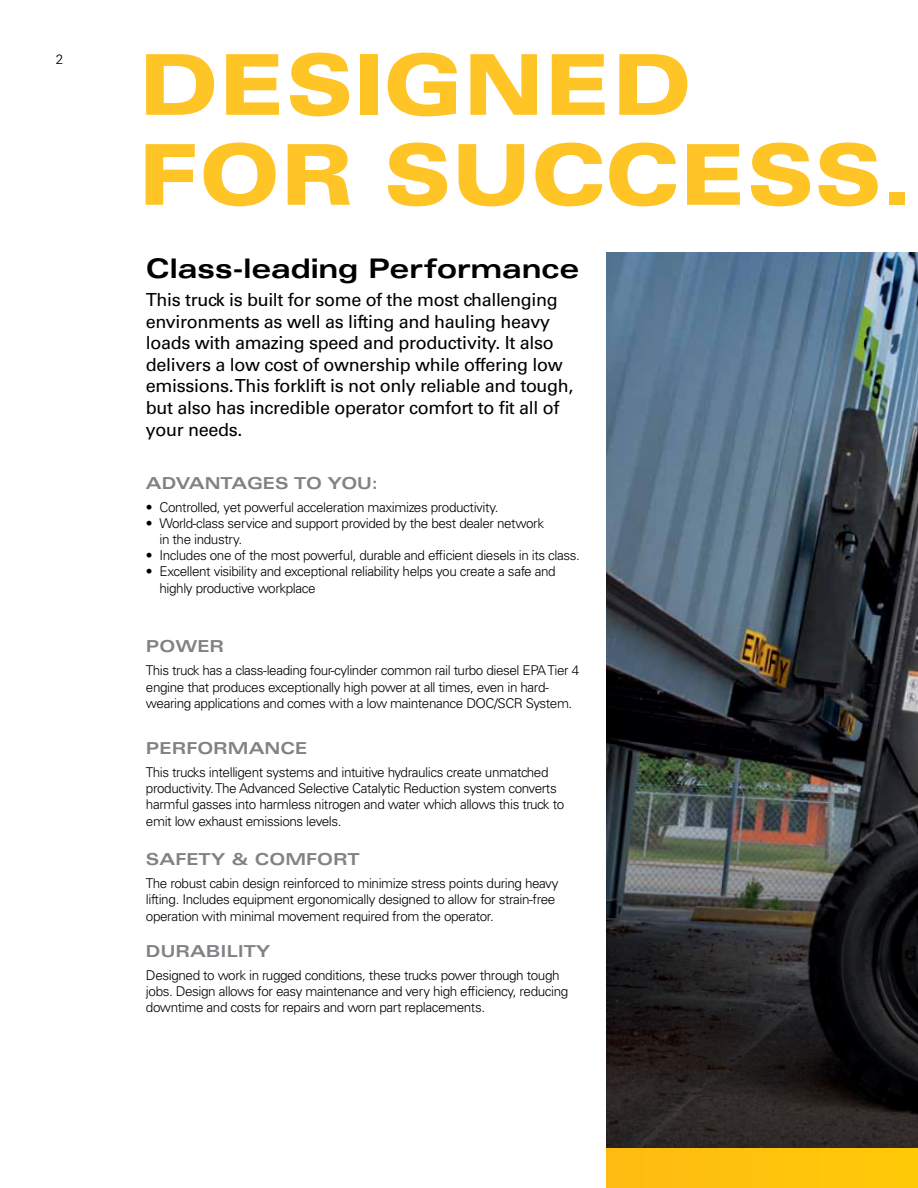
<style>
.page{position:relative;width:918px;height:1188px;background:#fff}
.page>*{position:absolute;margin:0;border:0;box-sizing:border-box;transform-origin:0 0}
.t1{font:900 expanded 84px/90px "Univers LT Std";letter-spacing:-.01em;color:#ffc425}
.t2{font:700 expanded 27px "Univers LT Std";letter-spacing:-.01em;color:#000}
.t3{font:18px/21.6px "Univers LT Std";letter-spacing:-.02em;color:#000}
.t4{font:700 expanded 16.5px "Univers LT Std";color:#808285}
.t5{font:300 13.5px/16.2px "Univers LT Std";letter-spacing:-.03em;color:#000}
</style>
<div class="page">
<img style="left:606px;top:253px;width:312px;height:477px">
<svg style="left:606px;top:730px;width:312px;height:418px;background:#2f2f2e"></svg>
<div style="left:606px;top:1148px;width:312px;height:40px;background:#ffc20d"></div>
<p class="t5" style="left:56px;top:51px;width:9px">2</p>
<h1 class="t1" style="left:138px;top:39px;width:776px">DESIGNED<br>FOR SUCCESS.</h1>
<h2 class="t2" style="left:146px;top:253px;width:435px">Class-leading Performance</h2>
<p class="t3" style="left:146px;top:289px;width:429px">This truck is built for some of the most challenging environments as well as lifting and hauling heavy loads with amazing speed and productivity. It also delivers a low cost of ownership while offering low emissions. This forklift is not only reliable and tough, but also has incredible operator comfort to fit all of your needs.</p>
<p class="t4" style="left:146px;top:473px;width:234px">ADVANTAGES TO YOU:</p>
<p class="t5" style="left:146px;top:499px;width:354px">• Controlled, yet powerful acceleration maximizes productivity.</p>
<p class="t5" style="left:159px;top:515px;width:386px;text-indent:-14px">• World-class service and support provided by the best dealer network in the industry.</p>
<p class="t5" style="left:146px;top:547px;width:435px">• Includes one of the most powerful, durable and efficient diesels in its class.</p>
<p class="t5" style="left:159px;top:564px;width:398px;text-indent:-14px">• Excellent visibility and exceptional reliability helps you create a safe and highly productive workplace</p>
<p class="t4" style="left:146px;top:637px;width:80px">POWER</p>
<p class="t5" style="left:146px;top:662px;width:435px">This truck has a class-leading four-cylinder common rail turbo diesel EPA Tier 4 engine that produces exceptionally high power at all times, even in hard&shy;wearing applications and comes with a low maintenance DOC/SCR System.</p>
<p class="t4" style="left:146px;top:739px;width:163px">PERFORMANCE</p>
<p class="t5" style="left:146px;top:764px;width:420px">This trucks intelligent systems and intuitive hydraulics create unmatched productivity. The Advanced Selective Catalytic Reduction system converts harmful gasses into harmless nitrogen and water which allows this truck to emit low exhaust emissions levels.</p>
<p class="t4" style="left:146px;top:850px;width:215px">SAFETY &amp; COMFORT</p>
<p class="t5" style="left:146px;top:875px;width:414px">The robust cabin design reinforced to minimize stress points during heavy lifting. Includes equipment ergonomically designed to allow for strain-free operation with minimal movement required from the operator.</p>
<p class="t4" style="left:146px;top:941px;width:126px">DURABILITY</p>
<p class="t5" style="left:146px;top:967px;width:424px">Designed to work in rugged conditions, these trucks power through tough jobs. Design allows for easy maintenance and very high efficiency, reducing downtime and costs for repairs and worn part replacements.</p>
</div>
